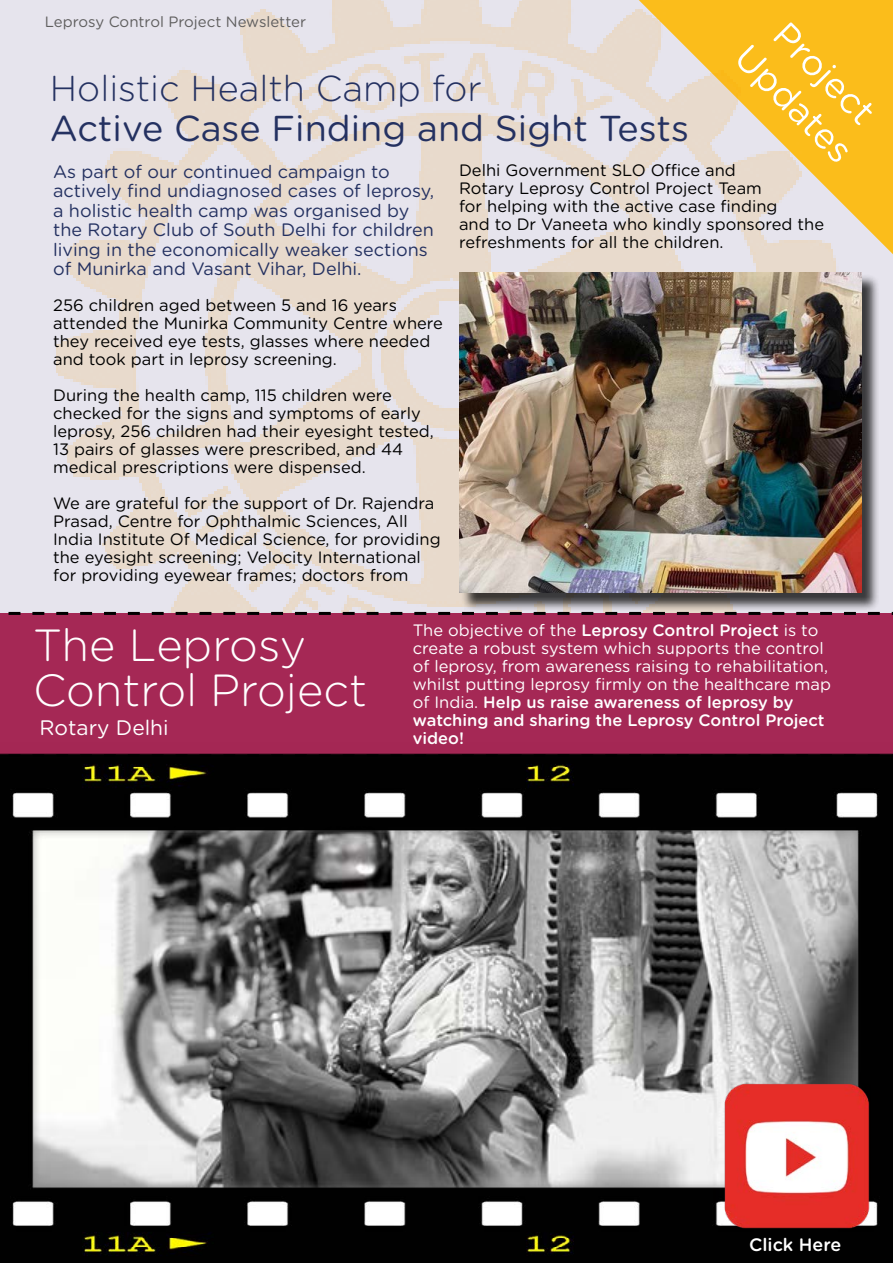
<style>
.page{position:relative;width:893px;height:1263px;background:#fff}
.page>*{position:absolute;margin:0;border:0;box-sizing:border-box;transform-origin:0 0}
.t1{font:300 45px/45px "Gotham Rounded";color:#fff}
.t2{font:36px "Gotham Rounded";color:#243161}
.t3{font:300 36px "Gotham Rounded";color:#243161}
.t4{font:36px/43.2px "Gotham Rounded";color:#fff;text-align:center}
.t5{font:21px "Gotham Rounded";color:#fff}
.t6{font:18px/19.5px "Gotham Rounded";color:#243161}
.t7{font:500 18px "Gotham Rounded";color:#fff}
.t8{font:16.5px/18px "Gotham Rounded";color:#000}
.t9{font:16.5px/18px "Gotham Rounded";color:#fff}
.t10{font:15px "Gotham Rounded";color:#5f5e5e}
.s1{font-weight:500}
</style>
<div class="page">
<div style="left:0;top:0;width:893px;height:625px;background:#e6e4ed"></div>
<svg style="left:841px;top:0;width:52px;height:254px;background:#f8c030"></svg>
<img style="left:56px;top:0;width:785px;height:610px">
<div style="left:461px;top:274px;width:419px;height:337px;background:#000;opacity:.75"></div>
<img style="left:459px;top:272px;width:402px;height:321px">
<div style="left:0;top:610px;width:893px;height:132px;background:#a52855"></div>
<img style="left:0;top:742px;width:893px;height:521px">
<img style="left:714px;top:1072px;width:163px;height:163px">
<p class="t10" style="left:45px;top:11px;width:263px">Leprosy Control Project Newsletter</p>
<h2 class="t4" style="left:788px;top:4px;width:150px;rotate:45deg">Project<br>Updates</h2>
<h2 class="t3" style="left:50px;top:64px;width:433px">Holistic Health Camp for</h2>
<h2 class="t2" style="left:50px;top:104px;width:640px">Active Case Finding and Sight Tests</h2>
<p class="t6" style="left:53px;top:161px;width:383px">As part of our continued campaign to actively find undiagnosed cases of leprosy, a holistic health camp was organised by the Rotary Club of South Delhi for children living in the economically weaker sections of Munirka and Vasant Vihar, Delhi.</p>
<p class="t8" style="left:53px;top:296px;width:391px">256 children aged between 5 and 16 years attended the Munirka Community Centre where they received eye tests, glasses where needed and took part in leprosy screening.</p>
<p class="t8" style="left:53px;top:386px;width:382px">During the health camp, 115 children were checked for the signs and symptoms of early leprosy, 256 children had their eyesight tested, 13 pairs of glasses were prescribed, and 44 medical prescriptions were dispensed.</p>
<p class="t8" style="left:53px;top:494px;width:389px">We are grateful for the support of Dr. Rajendra Prasad, Centre for Ophthalmic Sciences, All India Institute Of Medical Science, for providing the eyesight screening; Velocity International for providing eyewear frames; doctors from</p>
<p class="t8" style="left:459px;top:161px;width:367px">Delhi Government SLO Office and<br>Rotary Leprosy Control Project Team<br>for helping with the active case finding<br>and to Dr Vaneeta who kindly sponsored the refreshments for all the children.</p>
<h1 class="t1" style="left:33px;top:621px;width:335px">The Leprosy<br>Control Project</h1>
<p class="t5" style="left:40px;top:713px;width:131px">Rotary Delhi</p>
<p class="t9" style="left:413px;top:621px;width:420px">The objective of the <span class="s1">Leprosy Control Project</span> is to create a robust system which supports the control of leprosy, from awareness raising to rehabilitation, whilst putting leprosy firmly on the healthcare map of India. <span class="s1">Help us raise awareness of leprosy by watching and sharing the Leprosy Control Project video!</span></p>
<p class="t7" style="left:749px;top:1232px;width:94px">Click Here</p>
</div>
